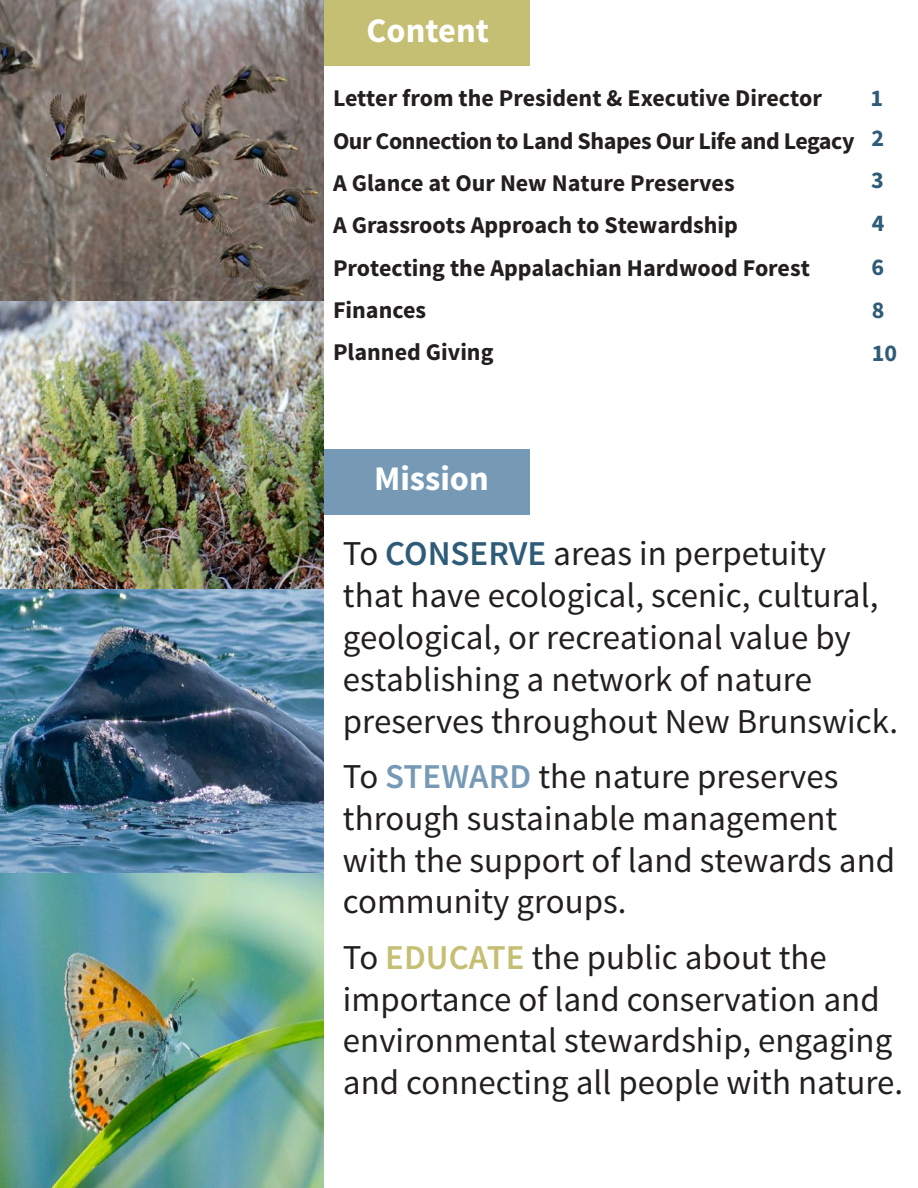
<style>
.page{position:relative;width:918px;height:1188px;background:#fff}
.page>*{position:absolute;margin:0;border:0;box-sizing:border-box;transform-origin:0 0}
.t1{font:34.8px/41.8px "Source Sans Pro";color:#241f1f}
.t2{font:700 34.5px "Source Sans Pro";color:#fff}
.t3{font:700 24px/42.3px "Source Sans Pro";color:#241f1f}
.t4{font:700 24px/43.3px "Source Sans Pro";color:#2e5b77;text-align:justify}
.s1{font-weight:600;color:#2e5b77}
.s2{font-weight:600;color:#769ab6}
.s3{font-weight:600;color:#c5bf73}
</style>
<div class="page">
<img style="left:0;top:0;width:324px;height:1188px">
<div style="left:324px;top:0;width:205px;height:65px;background:#c5bf73"></div>
<div style="left:324px;top:449px;width:205px;height:65px;background:#769ab6"></div>
<p class="t2" style="left:366px;top:8px;width:124px">Content</p>
<p class="t3" style="left:333px;top:78px;width:523px">Letter from the President &amp; Executive Director Our Connection to Land Shapes Our Life and Legacy A Glance at Our New Nature Preserves<br>A Grassroots Approach to Stewardship Protecting the Appalachian Hardwood Forest Finances<br>Planned Giving</p>
<p class="t4" style="left:870px;top:79px;width:15px;line-height:40.5px">1<br>2<br>3</p>
<p class="t4" style="left:872px;top:202px;width:27px;text-align:left">4<br>6<br>8<br>10</p>
<p class="t2" style="left:374px;top:456px;width:116px">Mission</p>
<p class="t1" style="left:343px;top:533px;width:557px">To <span class="s1">CONSERVE</span> areas in perpetuity<br>that have ecological, scenic, cultural, geological, or recreational value by establishing a network of nature preserves throughout New Brunswick.</p>
<p class="t1" style="left:343px;top:756px;width:554px">To <span class="s2">STEWARD</span> the nature preserves through sustainable management with the support of land stewards and community groups.</p>
<p class="t1" style="left:343px;top:937px;width:562px">To <span class="s3">EDUCATE</span> the public about the importance of land conservation and environmental stewardship, engaging and connecting all people with nature.</p>
</div>
